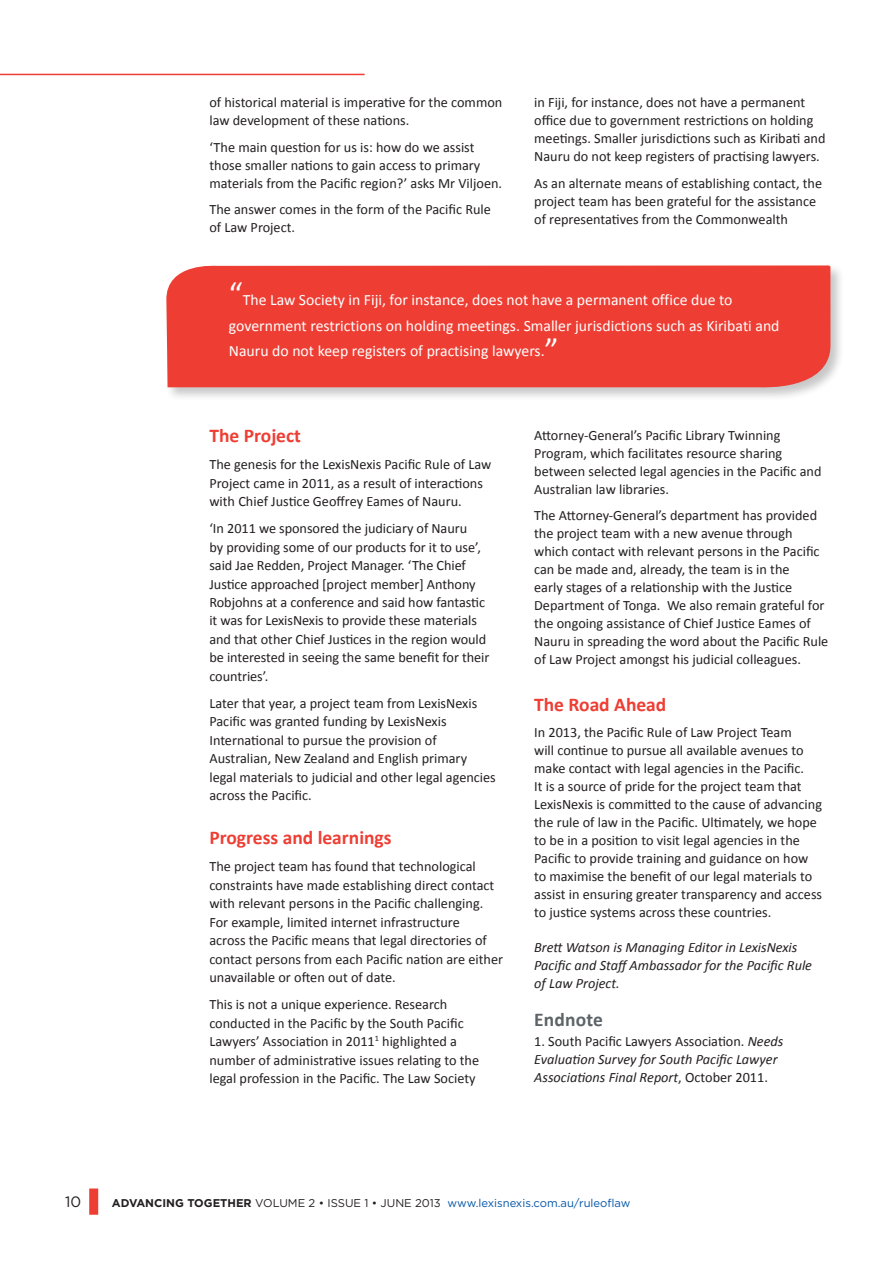
<style>
.page{position:relative;width:893px;height:1263px;background:#fff}
.page>*{position:absolute;margin:0;border:0;box-sizing:border-box;transform-origin:0 0}
.Heading1{font:700 19.5px "Calibri";color:#ee3e34}
.Heading1-2{font:700 19.5px "Calibri";letter-spacing:.01em;color:#5d6367}
.B_text__B_type_C{font:15.75px/25.5px "Calibri";color:#fff}
.t1{font:15px "Gotham";color:#231f20}
.BodyText_SB{font:14.25px/18px "Calibri";color:#231f20}
.BodyText_SB-2{font:italic 14.25px/18px "Calibri";color:#231f20}
.t2{font:11.25px "Gotham";color:#0154a6}
.s1{font-size:33px}
.s2{font-style:normal}
.s3{font-weight:700;color:#231f20}
.s4{color:#231f20}
</style>
<div class="page">
<div style="left:89px;top:1188px;width:9px;height:27px;background:#ee3e34"></div>
<hr style="left:0;top:74px;width:365px;height:1px;background:#ee3e34">
<div style="left:164px;top:263px;width:681px;height:138px;background:#231f20;opacity:.25"></div>
<div style="left:166px;top:263px;width:665px;height:127px;background:#ee3e34"></div>
<p class="BodyText_SB" style="left:209px;top:93px;width:294px">of historical material is imperative for the common law development of these nations.</p>
<p class="BodyText_SB" style="left:209px;top:137px;width:294px">‘The main question for us is: how do we assist those smaller nations to gain access to primary materials from the Pacific region?’ asks Mr Viljoen.</p>
<p class="BodyText_SB" style="left:209px;top:200px;width:283px">The answer comes in the form of the Pacific Rule of Law Project.</p>
<p class="BodyText_SB" style="left:534px;top:93px;width:293px">in Fiji, for instance, does not have a permanent office due to government restrictions on holding meetings. Smaller jurisdictions such as Kiribati and Nauru do not keep registers of practising lawyers.</p>
<p class="BodyText_SB" style="left:534px;top:173px;width:289px">As an alternate means of establishing contact, the project team has been grateful for the assistance of representatives from the Commonwealth</p>
<p class="B_text__B_type_C" style="left:229px;top:286px;width:552px"><span class="s1">“</span>The Law Society in Fiji, for instance, does not have a permanent office due to government restrictions on holding meetings. Smaller jurisdictions such as Kiribati and<br>Nauru do not keep registers of practising lawyers.<span class="s1">”</span></p>
<p class="Heading1" style="left:209px;top:424px;width:93px">The Project</p>
<p class="BodyText_SB" style="left:209px;top:454px;width:283px;line-height:18.5px">The genesis for the LexisNexis Pacific Rule of Law<br>Project came in 2011, as a result of interactions with Chief Justice Geoffrey Eames of Nauru.</p>
<p class="BodyText_SB" style="left:209px;top:518px;width:282px;line-height:18.5px">‘In 2011 we sponsored the judiciary of Nauru<br>by providing some of our products for it to use’, said Jae Redden, Project Manager. ‘The Chief Justice approached [project member] Anthony Robjohns at a conference and said how fantastic it was for LexisNexis to provide these materials and that other Chief Justices in the region would be interested in seeing the same benefit for their countries’.</p>
<p class="BodyText_SB" style="left:209px;top:693px;width:288px;line-height:18.5px">Later that year, a project team from LexisNexis Pacific was granted funding by LexisNexis International to pursue the provision of Australian, New Zealand and English primary legal materials to judicial and other legal agencies across the Pacific.</p>
<p class="Heading1" style="left:209px;top:826px;width:184px">Progress and learnings</p>
<p class="BodyText_SB" style="left:209px;top:857px;width:295px;line-height:18.5px">The project team has found that technological constraints have made establishing direct contact with relevant persons in the Pacific challenging.<br>For example, limited internet infrastructure<br>across the Pacific means that legal directories of contact persons from each Pacific nation are either unavailable or often out of date.</p>
<p class="BodyText_SB" style="left:209px;top:994px;width:271px;line-height:18.5px">This is not a unique experience. Research conducted in the Pacific by the South Pacific Lawyers’ Association in 2011<sup>1</sup> highlighted a number of administrative issues relating to the legal profession in the Pacific. The Law Society</p>
<p class="BodyText_SB" style="left:534px;top:425px;width:289px">Attorney-General’s Pacific Library Twinning Program, which facilitates resource sharing between selected legal agencies in the Pacific and Australian law libraries.</p>
<p class="BodyText_SB" style="left:534px;top:506px;width:296px">The Attorney-General’s department has provided the project team with a new avenue through which contact with relevant persons in the Pacific can be made and, already, the team is in the<br>early stages of a relationship with the Justice Department of Tonga. We also remain grateful for the ongoing assistance of Chief Justice Eames of Nauru in spreading the word about the Pacific Rule of Law Project amongst his judicial colleagues.</p>
<p class="Heading1" style="left:534px;top:692px;width:134px">The Road Ahead</p>
<p class="BodyText_SB" style="left:534px;top:723px;width:289px">In 2013, the Pacific Rule of Law Project Team<br>will continue to pursue all available avenues to make contact with legal agencies in the Pacific.<br>It is a source of pride for the project team that LexisNexis is committed to the cause of advancing the rule of law in the Pacific. Ultimately, we hope to be in a position to visit legal agencies in the Pacific to provide training and guidance on how to maximise the benefit of our legal materials to assist in ensuring greater transparency and access to justice systems across these countries.</p>
<p class="BodyText_SB-2" style="left:534px;top:938px;width:279px">Brett Watson is Managing Editor in LexisNexis<br>Pacific and Staff Ambassador for the Pacific Rule of Law Project.</p>
<p class="Heading1-2" style="left:534px;top:1008px;width:70px">Endnote</p>
<p class="BodyText_SB-2" style="left:534px;top:1032px;width:251px"><span class="s2">1. South Pacific Lawyers Association.</span> Needs<br>Evaluation Survey for South Pacific Lawyer<br>Associations Final Report<span class="s2">, October 2011.</span></p>
<p class="t1" style="left:65px;top:1193px;width:18px">10</p>
<p class="t2" style="left:112px;top:1197px;width:520px"><span class="s3">ADVANCING TOGETHER</span> <span class="s4">VOLUME 2 • ISSUE 1 • JUNE 2013</span> www.lexisnexis.com.au/ruleoflaw</p>
</div>
